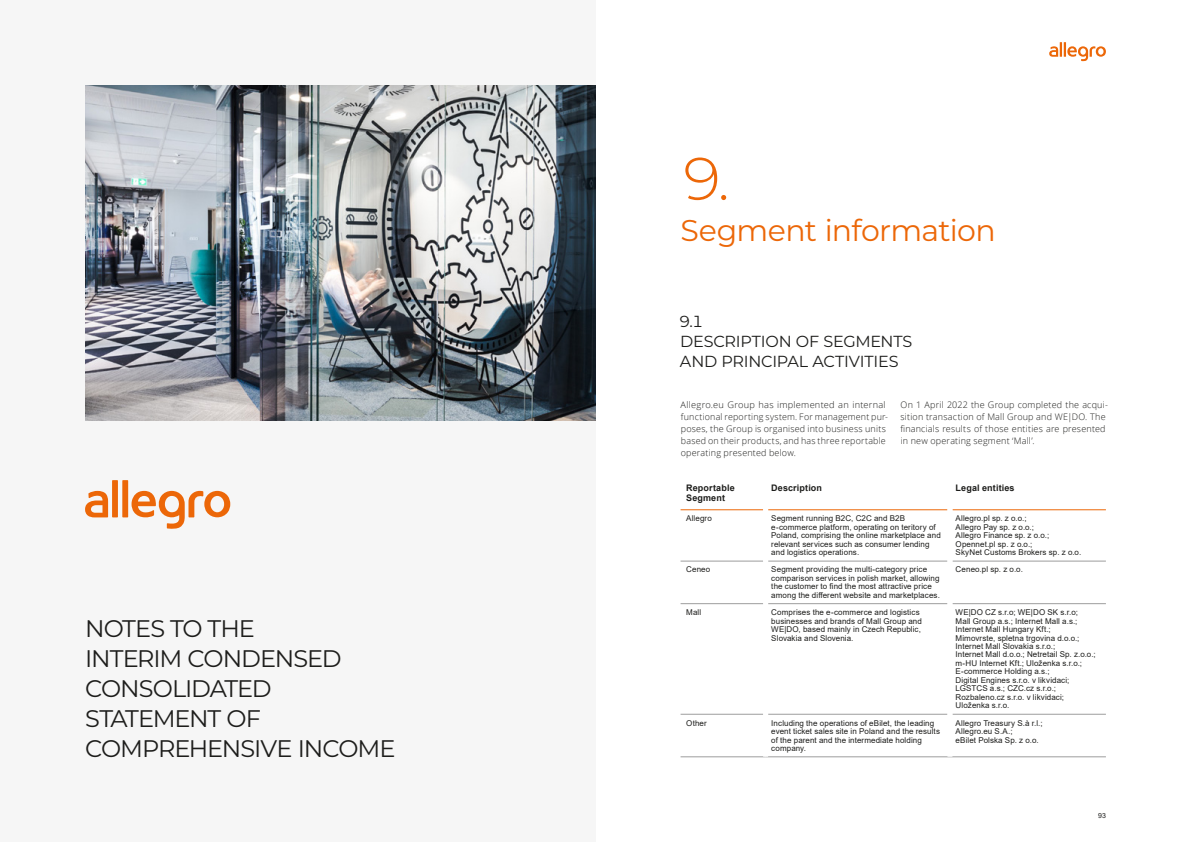
<style>
.page{position:relative;width:1191px;height:842px;background:#fff}
.page>*{position:absolute;margin:0;border:0;box-sizing:border-box;transform-origin:0 0}
.t1{font:300 60px "Montserrat";color:#ec6708}
.t2{font:30px "Montserrat";letter-spacing:-.025em;color:#ec6708}
.t3{font:24px/30px "Montserrat";letter-spacing:-.04em;color:#1d1d1b}
.t4{font:16px/20px "Montserrat";letter-spacing:-.01em;color:#1d1d1b}
.t5{font:300 9px/12px "Open Sans";letter-spacing:.02em;color:#1d1d1b}
.t6{font:9px "Arial Bold MT2";letter-spacing:.015em;color:#1d1d1b}
.t7{font:700 9px "Arial";letter-spacing:.015em;color:#1d1d1b}
.t8{font:8px/8.5px "Arial";letter-spacing:.01em;color:#1d1d1b}
.t9{font:8px/8.5px "Arial MT2";letter-spacing:.01em;color:#1d1d1b}
.t10{font:7px "Arial MT2";color:#1d1d1b}
</style>
<div class="page">
<div style="left:0;top:0;width:595px;height:842px;background:#f6f6f6"></div>
<svg style="left:1049px;top:42px;width:57px;height:19px"></svg>
<svg style="left:85px;top:480px;width:145px;height:49px"></svg>
<img style="left:85px;top:85px;width:510px;height:336px">
<hr style="left:768px;top:561px;width:179px;height:1px;background:#9d9d9d">
<hr style="left:952px;top:561px;width:154px;height:1px;background:#9d9d9d">
<hr style="left:768px;top:603px;width:179px;height:1px;background:#9d9d9d">
<hr style="left:952px;top:603px;width:154px;height:1px;background:#9d9d9d">
<hr style="left:768px;top:714px;width:179px;height:1px;background:#9d9d9d">
<hr style="left:952px;top:714px;width:154px;height:1px;background:#9d9d9d">
<hr style="left:765px;top:757px;width:185px;height:1px;background:#9d9d9d">
<hr style="left:950px;top:757px;width:156px;height:1px;background:#9d9d9d">
<hr style="left:680px;top:561px;width:83px;height:1px;background:#9d9d9d">
<hr style="left:680px;top:603px;width:83px;height:1px;background:#9d9d9d">
<hr style="left:680px;top:714px;width:83px;height:1px;background:#9d9d9d">
<hr style="left:680px;top:757px;width:85px;height:1px;background:#9d9d9d">
<hr style="left:768px;top:509px;width:179px;height:1px;background:#ec6708">
<hr style="left:952px;top:509px;width:154px;height:1px;background:#ec6708">
<hr style="left:680px;top:509px;width:83px;height:1px;background:#ec6708">
<h3 class="t3" style="left:85px;top:612px;width:312px">NOTES TO THE<br>INTERIM CONDENSED<br>CONSOLIDATED<br>STATEMENT OF<br>COMPREHENSIVE INCOME</h3>
<h1 class="t1" style="left:680px;top:138px;width:51px">9.</h1>
<h2 class="t2" style="left:680px;top:210px;width:317px">Segment information</h2>
<h3 class="t4" style="left:679px;top:311px;width:235px">9.1<br>DESCRIPTION OF SEGMENTS<br>AND PRINCIPAL ACTIVITIES</h3>
<p class="t5" style="left:680px;top:398px;width:209px">Allegro.eu Group has implemented an internal functional reporting system. For management pur&shy;poses, the Group is organised into business units based on their products, and has three reportable operating presented below.</p>
<p class="t5" style="left:900px;top:398px;width:209px">On 1 April 2022 the Group completed the acqui&shy;sition transaction of Mall Group and WE|DO. The financials results of those entities are presented in new operating segment ‘Mall’.</p>
<p class="t7" style="left:686px;top:482px;width:50px">Reportable</p>
<p class="t6" style="left:686px;top:492px;width:40px">Segment</p>
<p class="t6" style="left:771px;top:482px;width:52px">Description</p>
<p class="t6" style="left:955px;top:482px;width:61px">Legal entities</p>
<p class="t9" style="left:686px;top:514px;width:27px">Allegro</p>
<p class="t8" style="left:771px;top:514px;width:171px">Segment running B2C, C2C and B2B<br>e -commerce platform, operating on teritory of Poland, comprising the online marketplace and relevant services such as consumer lending and logistics operations.</p>
<p class="t9" style="left:955px;top:514px;width:80px">Allegro.pl sp. z o.o.;<br>Allegro Pay sp. z o.o.;</p>
<p class="t8" style="left:955px;top:531px;width:127px">Allegro Finance sp. z o.o.;<br>Opennet.pl sp. z o.o.;<br>SkyNet Customs Brokers sp. z o.o.</p>
<p class="t8" style="left:686px;top:565px;width:26px">Ceneo</p>
<p class="t8" style="left:771px;top:565px;width:170px">Segment providing the multi-category price comparison services in polish market, allowing the customer to find the most attractive price among the different website and marketplaces.</p>
<p class="t8" style="left:955px;top:565px;width:69px">Ceneo.pl sp. z o.o.</p>
<p class="t9" style="left:686px;top:608px;width:16px">Mall</p>
<p class="t8" style="left:771px;top:608px;width:152px">Comprises the e-commerce and logistics businesses and brands of Mall Group and WE|DO, based mainly in Czech Republic, Slovakia and Slovenia.</p>
<p class="t8" style="left:955px;top:608px;width:142px">WE|DO CZ s.r.o; WE|DO SK s.r.o;<br>Mall Group a.s.; Internet Mall a.s.;<br>Internet Mall Hungary Kft.;<br>Mimovrste, spletna trgovina d.o.o.;<br>Internet Mall Slovakia s.r.o.;<br>Internet Mall d.o.o.; Netretail Sp. z.o.o.; m-HU Internet Kft.; Uloženka s.r.o.;<br>E-commerce Holding a.s.;<br>Digital Engines s.r.o. v likvidaci;<br>LGSTCS a.s.; CZC.cz s.r.o.;<br>Rozbaleno.cz s.r.o. v likvidaci;<br>Uloženka s.r.o.</p>
<p class="t8" style="left:686px;top:718px;width:22px">Other</p>
<p class="t8" style="left:771px;top:718px;width:170px">Including the operations of eBilet, the leading event ticket sales site in Poland and the results of the parent and the intermediate holding company.</p>
<p class="t8" style="left:955px;top:718px;width:88px">Allegro Treasury S.à r.l.;<br>Allegro.eu S.A.;<br>eBilet Polska Sp. z o.o.</p>
<p class="t10" style="left:1098px;top:810px;width:9px">93</p>
</div>
